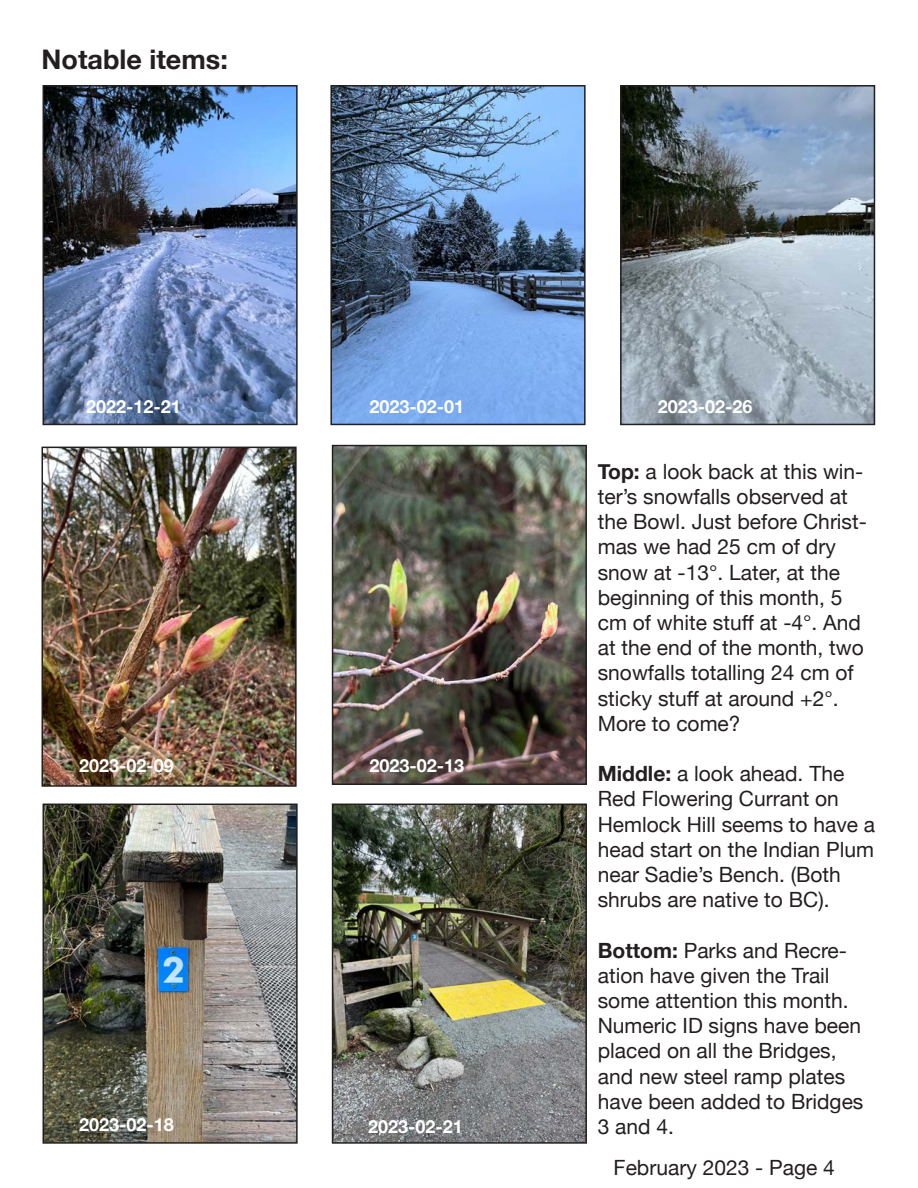
<style>
.page{position:relative;width:918px;height:1188px;background:#fff}
.page>*{position:absolute;margin:0;border:0;box-sizing:border-box;transform-origin:0 0}
.t1{font:700 27px "Helvetica Neue";color:#231f20}
.t2{font:21px/25.2px "Helvetica Neue";color:#231f20}
.t3{font:700 18px "Helvetica Neue";color:#fff}
.s1{font-weight:700}
</style>
<div class="page">
<img style="left:46px;top:88px;width:249px;height:334px">
<div style="left:43px;top:85px;width:255px;height:340px;border:2px solid #231f20"></div>
<img style="left:333px;top:88px;width:250px;height:334px">
<div style="left:330px;top:85px;width:256px;height:340px;border:2px solid #231f20"></div>
<img style="left:623px;top:88px;width:249px;height:334px">
<div style="left:620px;top:85px;width:255px;height:340px;border:2px solid #231f20"></div>
<img style="left:45px;top:450px;width:249px;height:334px">
<div style="left:42px;top:447px;width:255px;height:340px;border:2px solid #231f20"></div>
<img style="left:335px;top:448px;width:249px;height:334px">
<div style="left:332px;top:445px;width:255px;height:340px;border:2px solid #231f20"></div>
<img style="left:46px;top:807px;width:249px;height:334px">
<div style="left:43px;top:804px;width:255px;height:340px;border:2px solid #231f20"></div>
<img style="left:335px;top:807px;width:249px;height:334px">
<div style="left:332px;top:804px;width:255px;height:340px;border:2px solid #231f20"></div>
<p class="t1" style="left:42px;top:38px;width:188px">Notable items:</p>
<p class="t3" style="left:86px;top:392px;width:96px">2022-12-21</p>
<p class="t3" style="left:658px;top:392px;width:96px">2023-02-26</p>
<p class="t3" style="left:370px;top:392px;width:96px">2023-02-01</p>
<p class="t3" style="left:143px;top:392px;width:39px">0 07</p>
<p class="t3" style="left:664px;top:392px;width:96px">2022-12-11</p>
<p class="t3" style="left:376px;top:392px;width:96px">2022-11-11</p>
<p class="t3" style="left:79px;top:752px;width:96px">2023-02-09</p>
<p class="t3" style="left:370px;top:752px;width:96px">2023-02-13</p>
<p class="t3" style="left:376px;top:752px;width:96px">2022-11-19</p>
<p class="t3" style="left:79px;top:1111px;width:96px">2023-02-18</p>
<p class="t3" style="left:368px;top:1113px;width:96px">2023-02-21</p>
<p class="t3" style="left:375px;top:1111px;width:96px">2022-12-21</p>
<p class="t2" style="left:598px;top:460px;width:271px"><span class="s1">Top:</span> a look back at this win&shy;ter’s snowfalls observed at the Bowl. Just before Christ&shy;mas we had 25 cm of dry snow at -13°. Later, at the beginning of this month, 5 cm of white stuff at -4°. And at the end of the month, two snowfalls totalling 24 cm of sticky stuff at around +2°.<br>More to come?</p>
<p class="t2" style="left:598px;top:762px;width:279px"><span class="s1">Middle:</span> a look ahead. The<br>Red Flowering Currant on<br>Hemlock Hill seems to have a head start on the Indian Plum near Sadie’s Bench. (Both shrubs are native to BC).</p>
<p class="t2" style="left:598px;top:939px;width:267px"><span class="s1">Bottom:</span> Parks and Recre&shy;ation have given the Trail some attention this month.<br>Numeric ID signs have been placed on all the Bridges, and new steel ramp plates have been added to Bridges<br>3 and 4.</p>
<p class="t2" style="left:614px;top:1156px;width:223px">February 2023 - Page 4</p>
</div>
